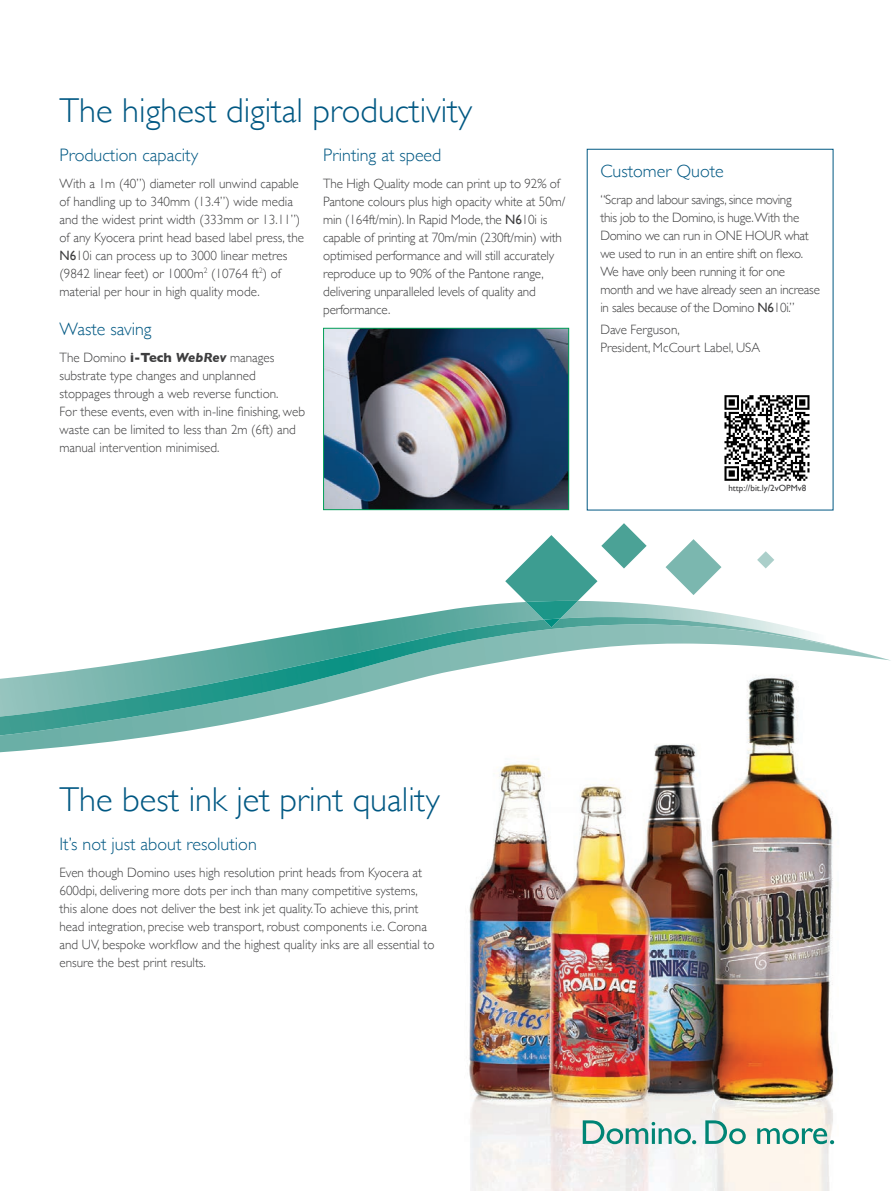
<style>
.page{position:relative;width:893px;height:1191px;background:#fff}
.page>*{position:absolute;margin:0;border:0;box-sizing:border-box;transform-origin:0 0}
.t1{font:300 34.5px "Gill Sans";color:#005883}
.t2{font:300 18px "Gill Sans";color:#005883}
.t3{font:300 13.5px/18px "Gill Sans";color:#3e3e3f}
.t4{font:300 13.5px/18px "Gill Sans";letter-spacing:-.02em;color:#3e3e3f}
.t5{font:9px "Gill Sans";color:#3e3e3f}
.s1{font-weight:400}
.s2{font-weight:700}
.s3{font-weight:700;font-style:italic}
</style>
<div class="page">
<img style="left:469px;top:752px;width:366px;height:439px">
<svg style="left:583px;top:1120px;width:251px;height:24px;background:#b3d3cb"></svg>
<svg style="left:665px;top:539px;width:56px;height:56px"></svg>
<svg style="left:757px;top:551px;width:17px;height:17px"></svg>
<img style="left:404px;top:602px;width:338px;height:15px">
<img style="left:526px;top:602px;width:52px;height:15px">
<svg style="left:0;top:735px;width:797px;height:17px"></svg>
<img style="left:0;top:617px;width:891px;height:118px">
<img style="left:544px;top:618px;width:16px;height:9px">
<svg style="left:505px;top:523px;width:142px;height:79px"></svg>
<img style="left:724px;top:395px;width:86px;height:86px">
<img style="left:325px;top:330px;width:242px;height:178px">
<div style="left:323px;top:328px;width:246px;height:182px;border:1px solid #009e57"></div>
<h1 class="t1" style="left:60px;top:83px;width:414px">The highest digital productivity</h1>
<h2 class="t2" style="left:60px;top:141px;width:140px">Production capacity</h2>
<p class="t3" style="left:60px;top:174px;width:246px">With a 1m (40”) diameter roll unwind capable of handling up to 340mm (13.4”) wide media and the widest print width (333mm or 13.11”) of any Kyocera print head based label press, the <span class="s1">N6</span>10i can process up to 3000 linear metres (9842 linear feet) or 1000m<sup>2</sup> (10764 ft<sup>2</sup>) of material per hour in high quality mode.</p>
<h2 class="t2" style="left:60px;top:315px;width:94px">Waste saving</h2>
<p class="t3" style="left:60px;top:348px;width:247px">The Domino <span class="s2">i-Tech</span> <span class="s3">WebRev</span> manages substrate type changes and unplanned stoppages through a web reverse function.<br>For these events, even with in-line finishing, web waste can be limited to less than 2m (6ft) and manual intervention minimised.</p>
<h2 class="t2" style="left:323px;top:141px;width:120px">Printing at speed</h2>
<p class="t3" style="left:323px;top:174px;width:244px">The High Quality mode can print up to 92% of Pantone colours plus high opacity white at 50m/ min (164ft/min). In Rapid Mode, the <span class="s1">N6</span>10i is capable of printing at 70m/min (230ft/min) with optimised performance and will still accurately reproduce up to 90% of the Pantone range, delivering unparalleled levels of quality and performance.</p>
<h2 class="t2" style="left:600px;top:157px;width:125px">Customer Quote</h2>
<p class="t4" style="left:600px;top:189px;width:221px">“Scrap and labour savings, since moving<br>this job to the Domino, is huge.With the Domino we can run in ONE HOUR what we used to run in an entire shift on flexo.<br>We have only been running it for one month and we have already seen an increase in sales because of the Domino <span class="s1">N6</span>10i.”</p>
<p class="t3" style="left:600px;top:320px;width:161px">Dave Ferguson,<br>President, McCourt Label, USA</p>
<p class="t5" style="left:728px;top:483px;width:79px">http://bit.ly/2vOPMv8</p>
<h1 class="t1" style="left:60px;top:772px;width:382px">The best ink jet print quality</h1>
<h2 class="t2" style="left:60px;top:830px;width:199px">It’s not just about resolution</h2>
<p class="t3" style="left:60px;top:863px;width:377px">Even though Domino uses high resolution print heads from Kyocera at 600dpi, delivering more dots per inch than many competitive systems, this alone does not deliver the best ink jet quality.To achieve this, print head integration, precise web transport, robust components i.e. Corona and UV, bespoke workflow and the highest quality inks are all essential to ensure the best print results.</p>
</div>
